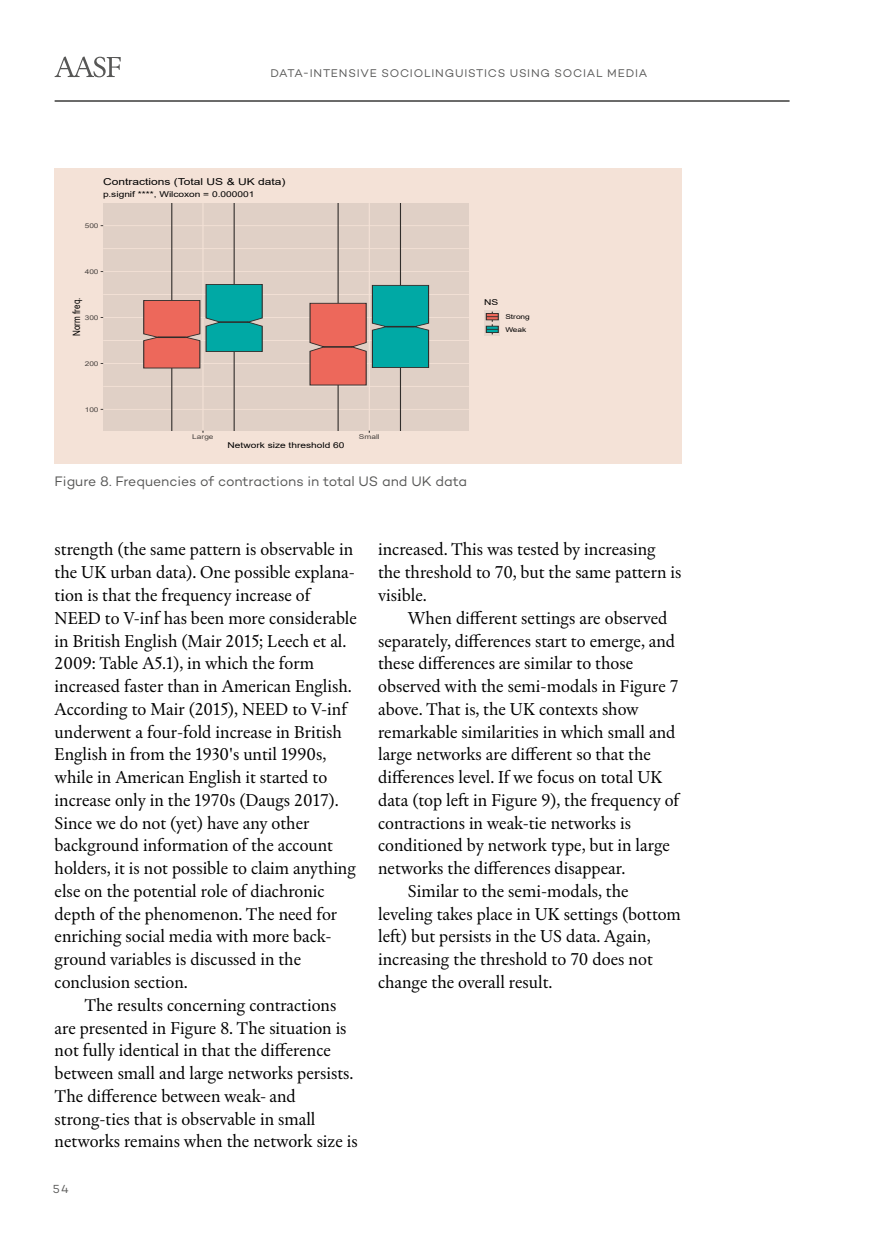
<style>
.page{position:relative;width:874px;height:1241px;background:#fff}
.page>*{position:absolute;margin:0;border:0;box-sizing:border-box;transform-origin:0 0}
.t1{font:17.5px/22.8px "Chassi S";color:#000}
.t2{font:14px "Campton";letter-spacing:-.005em;color:#575756}
.t3{font:11.9px "Campton";color:#575756}
.t4{font:11.38px "Campton";letter-spacing:.07em;color:#575756}
.t5{font:10.15px "Arial";color:#000;scale:.79 1}
.t6{font:9.45px "Arial";color:#000;scale:1.26 1}
.t7{font:8.05px "Arial";color:#000;scale:1.26 1}
.t8{font:6.65px "Arial";color:#4d4d4d;scale:1.26 1}
.t9{font:6.65px/12.6px "Arial";color:#000;scale:1.26 1}
</style>
<div class="page">
<hr style="left:55px;top:100px;width:734px;height:2px;background:#575756">
<svg style="left:55px;top:56px;width:66px;height:21px"></svg>
<div style="left:55px;top:168px;width:626px;height:296px;background:#f4e2d7"></div>
<div style="left:103px;top:203px;width:366px;height:227px;background:#e0d0c6"></div>
<hr style="left:103px;top:386px;width:366px;height:1px;background:#fff">
<hr style="left:103px;top:340px;width:366px;height:1px;background:#fff">
<hr style="left:103px;top:294px;width:366px;height:1px;background:#fff">
<hr style="left:103px;top:248px;width:366px;height:1px;background:#fff">
<hr style="left:103px;top:409px;width:366px;height:1px;background:#fff">
<hr style="left:103px;top:363px;width:366px;height:1px;background:#fff">
<hr style="left:103px;top:317px;width:366px;height:1px;background:#fff">
<hr style="left:103px;top:271px;width:366px;height:1px;background:#fff">
<hr style="left:103px;top:225px;width:366px;height:1px;background:#fff">
<hr style="left:202px;top:203px;width:1px;height:227px;background:#fff">
<hr style="left:368px;top:203px;width:1px;height:227px;background:#fff">
<hr style="left:171px;top:203px;width:1px;height:97px;background:#333">
<hr style="left:171px;top:368px;width:1px;height:62px;background:#333">
<hr style="left:233px;top:203px;width:1px;height:81px;background:#333">
<hr style="left:233px;top:351px;width:1px;height:79px;background:#333">
<svg style="left:143px;top:283px;width:120px;height:86px"></svg>
<hr style="left:220px;top:321px;width:28px;height:2px;background:#333">
<hr style="left:337px;top:203px;width:1px;height:100px;background:#333">
<hr style="left:337px;top:385px;width:1px;height:45px;background:#333">
<hr style="left:400px;top:203px;width:1px;height:82px;background:#333">
<hr style="left:400px;top:367px;width:1px;height:63px;background:#333">
<svg style="left:309px;top:284px;width:120px;height:102px"></svg>
<svg style="left:484px;top:310px;width:16px;height:13px"></svg>
<svg style="left:484px;top:323px;width:16px;height:12px"></svg>
<svg style="left:486px;top:311px;width:12px;height:23px"></svg>
<p class="t4" style="left:270px;top:66px;width:378px">DATA-INTENSIVE SOCIOLINGUISTICS USING SOCIAL MEDIA</p>
<p class="t6" style="left:103px;top:175px;width:146px">Contractions (Total US &amp; UK data)</p>
<p class="t7" style="left:103px;top:189px;width:121px">p.signif ****, Wilcoxon = 0.000001</p>
<p class="t8" style="left:85px;top:221px;width:13px">500</p>
<p class="t8" style="left:85px;top:267px;width:13px">400</p>
<p class="t5" style="left:69px;top:336px;width:50px;rotate:-90deg">Norm freq.</p>
<p class="t7" style="left:484px;top:297px;width:13px">NS</p>
<p class="t9" style="left:505px;top:310px;width:21px">Strong<br>Weak</p>
<p class="t8" style="left:85px;top:313px;width:13px">300</p>
<p class="t8" style="left:85px;top:359px;width:13px">200</p>
<p class="t8" style="left:85px;top:405px;width:13px">100</p>
<p class="t8" style="left:192px;top:432px;width:18px">Large</p>
<p class="t8" style="left:359px;top:432px;width:18px">Small</p>
<p class="t7" style="left:227px;top:439px;width:94px">Network size threshold 60</p>
<p class="t2" style="left:55px;top:472px;width:413px">Figure 8. Frequencies of contractions in total US and UK data</p>
<p class="t1" style="left:55px;top:538px;width:304px">strength (the same pattern is observable in the UK urban data). One possible explana&shy;tion is that the frequency increase of NEED to V-inf has been more considerable in British English (Mair 2015; Leech et al.<br>2009: Table A5.1), in which the form increased faster than in American English.<br>According to Mair (2015), NEED to V-inf underwent a four-fold increase in British English in from the 1930's until 1990s, while in American English it started to increase only in the 1970s (Daugs 2017).<br>Since we do not (yet) have any other background information of the account holders, it is not possible to claim anything else on the potential role of diachronic depth of the phenomenon. The need for enriching social media with more back&shy;ground variables is discussed in the conclusion section.</p>
<p class="t1" style="left:55px;top:993px;width:304px;text-indent:30px">The results concerning contractions are presented in Figure 8. The situation is not fully identical in that the difference between small and large networks persists.<br>The difference between weak- and strong-ties that is observable in small networks remains when the network size is</p>
<p class="t3" style="left:53px;top:1181px;width:17px">54</p>
<p class="t1" style="left:378px;top:538px;width:305px">increased. This was tested by increasing the threshold to 70, but the same pattern is visible.</p>
<p class="t1" style="left:407px;top:606px;width:261px">When different settings are observed</p>
<p class="t1" style="left:378px;top:629px;width:298px">separately, differences start to emerge, and</p>
<p class="t1" style="left:378px;top:652px;width:256px">these differences are similar to those</p>
<p class="t1" style="left:378px;top:674px;width:302px">observed with the semi-modals in Figure 7</p>
<p class="t1" style="left:378px;top:697px;width:262px">above. That is, the UK contexts show</p>
<p class="t1" style="left:378px;top:720px;width:299px">remarkable similarities in which small and</p>
<p class="t1" style="left:378px;top:743px;width:274px">large networks are different so that the</p>
<p class="t1" style="left:378px;top:765px;width:286px">differences level. If we focus on total UK</p>
<p class="t1" style="left:378px;top:788px;width:302px">data (top left in Figure 9), the frequency of</p>
<p class="t1" style="left:378px;top:811px;width:254px">contractions in weak-tie networks is</p>
<p class="t1" style="left:378px;top:834px;width:293px">conditioned by network type, but in large</p>
<p class="t1" style="left:378px;top:856px;width:249px">networks the differences disappear.</p>
<p class="t1" style="left:407px;top:879px;width:222px">Similar to the semi-modals, the</p>
<p class="t1" style="left:378px;top:902px;width:304px">leveling takes place in UK settings (bottom</p>
<p class="t1" style="left:378px;top:925px;width:274px">left) but persists in the US data. Again,</p>
<p class="t1" style="left:378px;top:947px;width:276px">increasing the threshold to 70 does not</p>
<p class="t1" style="left:378px;top:970px;width:176px">change the overall result.</p>
</div>
